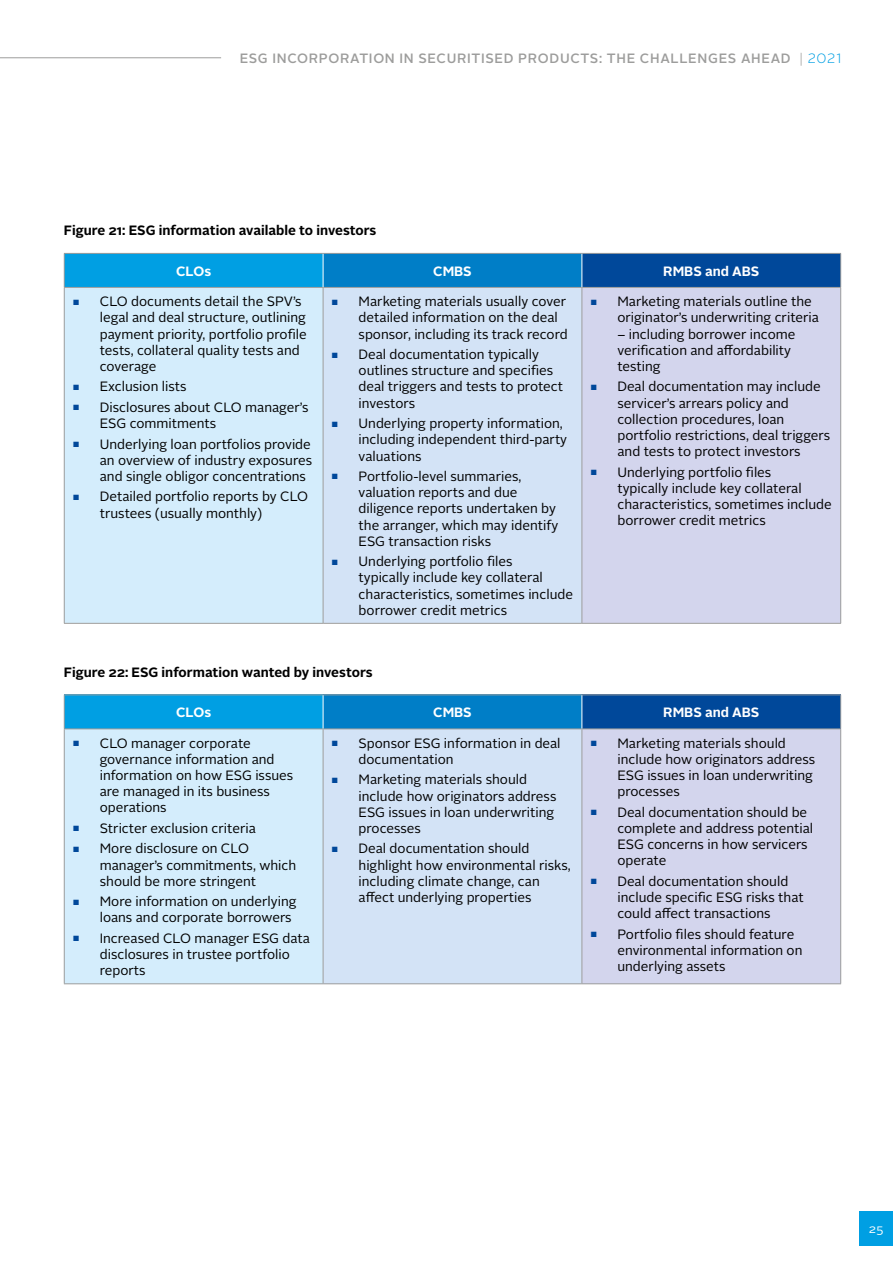
<style>
.page{position:relative;width:893px;height:1263px;background:#fff}
.page>*{position:absolute;margin:0;border:0;box-sizing:border-box;transform-origin:0 0}
.t1{font:13.5px/16.2px "Alright Sans";color:#000}
.t2{font:700 13.5px "Alright Sans";color:#000}
.t3{font:500 13.5px "Alright Sans";letter-spacing:.05em;color:#9d9d9c}
.t4{font:700 13.5px "Alright Sans";color:#fff}
.t5{font:12px "Alright Sans";color:#fff}
.s1{font-weight:300}
.s2{font-weight:300;color:#009fe3}
.s3{font-size:7.5px;color:#00489a}
</style>
<div class="page">
<div style="left:859px;top:1212px;width:34px;height:34px;background:#009fe3"></div>
<hr style="left:0;top:57px;width:221px;height:1px;background:#9d9d9c">
<div style="left:64px;top:253px;width:259px;height:34px;background:#009fe3"></div>
<div style="left:323px;top:253px;width:259px;height:34px;background:#007ec7"></div>
<div style="left:582px;top:253px;width:259px;height:34px;background:#00489a"></div>
<div style="left:64px;top:287px;width:259px;height:336px;background:#d4edfc"></div>
<div style="left:323px;top:287px;width:259px;height:336px;background:#d3e3f6"></div>
<div style="left:582px;top:287px;width:259px;height:336px;background:#d3d5ed"></div>
<hr style="left:64px;top:253px;width:259px;height:1px;background:#9d9d9c">
<hr style="left:64px;top:254px;width:1px;height:33px;background:#9d9d9c">
<hr style="left:323px;top:253px;width:259px;height:1px;background:#9d9d9c">
<hr style="left:582px;top:253px;width:259px;height:1px;background:#9d9d9c">
<hr style="left:840px;top:254px;width:1px;height:33px;background:#9d9d9c">
<hr style="left:64px;top:287px;width:259px;height:1px;background:#9d9d9c">
<hr style="left:64px;top:288px;width:1px;height:335px;background:#9d9d9c">
<hr style="left:323px;top:287px;width:259px;height:1px;background:#9d9d9c">
<hr style="left:323px;top:288px;width:1px;height:335px;background:#9d9d9c">
<hr style="left:582px;top:287px;width:259px;height:1px;background:#9d9d9c">
<hr style="left:581px;top:288px;width:1px;height:335px;background:#9d9d9c">
<hr style="left:840px;top:288px;width:1px;height:335px;background:#9d9d9c">
<hr style="left:64px;top:623px;width:259px;height:1px;background:#9d9d9c">
<hr style="left:323px;top:623px;width:259px;height:1px;background:#9d9d9c">
<hr style="left:582px;top:623px;width:259px;height:1px;background:#9d9d9c">
<hr style="left:323px;top:254px;width:1px;height:33px;background:#fff">
<hr style="left:581px;top:254px;width:1px;height:33px;background:#fff">
<div style="left:64px;top:695px;width:259px;height:34px;background:#009fe3"></div>
<div style="left:323px;top:695px;width:259px;height:34px;background:#007ec7"></div>
<div style="left:582px;top:695px;width:259px;height:34px;background:#00489a"></div>
<div style="left:64px;top:729px;width:259px;height:255px;background:#d4edfc"></div>
<div style="left:323px;top:729px;width:259px;height:255px;background:#d3e3f6"></div>
<div style="left:582px;top:729px;width:259px;height:255px;background:#d3d5ed"></div>
<hr style="left:64px;top:694px;width:259px;height:1px;background:#9d9d9c">
<hr style="left:64px;top:695px;width:1px;height:33px;background:#9d9d9c">
<hr style="left:323px;top:694px;width:259px;height:1px;background:#9d9d9c">
<hr style="left:582px;top:694px;width:259px;height:1px;background:#9d9d9c">
<hr style="left:840px;top:695px;width:1px;height:33px;background:#9d9d9c">
<hr style="left:64px;top:728px;width:259px;height:1px;background:#9d9d9c">
<hr style="left:64px;top:729px;width:1px;height:254px;background:#9d9d9c">
<hr style="left:323px;top:728px;width:259px;height:1px;background:#9d9d9c">
<hr style="left:323px;top:729px;width:1px;height:254px;background:#9d9d9c">
<hr style="left:582px;top:728px;width:259px;height:1px;background:#9d9d9c">
<hr style="left:581px;top:729px;width:1px;height:254px;background:#9d9d9c">
<hr style="left:840px;top:729px;width:1px;height:254px;background:#9d9d9c">
<hr style="left:64px;top:983px;width:259px;height:1px;background:#9d9d9c">
<hr style="left:323px;top:983px;width:259px;height:1px;background:#9d9d9c">
<hr style="left:582px;top:983px;width:259px;height:1px;background:#9d9d9c">
<hr style="left:323px;top:695px;width:1px;height:33px;background:#fff">
<hr style="left:581px;top:695px;width:1px;height:33px;background:#fff">
<p class="t3" style="left:240px;top:49px;width:604px">ESG INCORPORATION IN SECURITISED PRODUCTS: THE CHALLENGES AHEAD <span class="s1">|</span> <span class="s2">2021</span></p>
<p class="t2" style="left:64px;top:221px;width:314px">Figure 21: ESG information available to investors</p>
<p class="t4" style="left:176px;top:261px;width:37px">CLOs</p>
<p class="t4" style="left:433px;top:261px;width:40px">CMBS</p>
<p class="t4" style="left:663px;top:261px;width:98px">RMBS and ABS</p>
<p class="t1" style="left:100px;top:294px;width:209px;text-indent:-27px"><span class="s3">■</span> CLO documents detail the SPV’s legal and deal structure, outlining payment priority, portfolio profile tests, collateral quality tests and coverage</p>
<p class="t1" style="left:73px;top:379px;width:115px"><span class="s3">■</span> Exclusion lists</p>
<p class="t1" style="left:100px;top:399px;width:210px;text-indent:-27px"><span class="s3">■</span> Disclosures about CLO manager’s<br>ESG commitments</p>
<p class="t1" style="left:100px;top:436px;width:214px;text-align:justify;text-indent:-27px"><span class="s3">■</span> Underlying loan portfolios provide an overview of industry exposures and single obligor concentrations</p>
<p class="t1" style="left:100px;top:489px;width:210px;text-indent:-27px"><span class="s3">■</span> Detailed portfolio reports by CLO trustees (usually monthly)</p>
<p class="t1" style="left:359px;top:294px;width:211px;text-indent:-27px"><span class="s3">■</span> Marketing materials usually cover detailed information on the deal sponsor, including its track record</p>
<p class="t1" style="left:359px;top:346px;width:206px;text-indent:-27px"><span class="s3">■</span> Deal documentation typically outlines structure and specifies deal triggers and tests to protect investors</p>
<p class="t1" style="left:359px;top:415px;width:210px;text-indent:-27px"><span class="s3">■</span> Underlying property information, including independent third-party valuations</p>
<p class="t1" style="left:359px;top:468px;width:201px;text-indent:-27px"><span class="s3">■</span> Portfolio-level summaries, valuation reports and due diligence reports undertaken by the arranger, which may identify<br>ESG transaction risks</p>
<p class="t1" style="left:359px;top:554px;width:216px;text-indent:-27px"><span class="s3">■</span> Underlying portfolio files<br>typically include key collateral characteristics, sometimes include borrower credit metrics</p>
<p class="t1" style="left:617px;top:294px;width:203px;text-indent:-27px"><span class="s3">■</span> Marketing materials outline the originator’s underwriting criteria</p>
<p class="t1" style="left:617px;top:326px;width:180px">– including borrower income verification and affordability testing</p>
<p class="t1" style="left:617px;top:379px;width:214px;text-indent:-27px"><span class="s3">■</span> Deal documentation may include servicer’s arrears policy and collection procedures, loan portfolio restrictions, deal triggers and tests to protect investors</p>
<p class="t1" style="left:617px;top:464px;width:216px;text-indent:-27px"><span class="s3">■</span> Underlying portfolio files<br>typically include key collateral characteristics, sometimes include borrower credit metrics</p>
<p class="t2" style="left:64px;top:662px;width:310px">Figure 22: ESG information wanted by investors</p>
<p class="t4" style="left:176px;top:703px;width:37px">CLOs</p>
<p class="t4" style="left:433px;top:703px;width:40px">CMBS</p>
<p class="t4" style="left:663px;top:703px;width:98px">RMBS and ABS</p>
<p class="t1" style="left:100px;top:735px;width:195px;text-indent:-27px"><span class="s3">■</span> CLO manager corporate governance information and information on how ESG issues are managed in its business operations</p>
<p class="t1" style="left:73px;top:820px;width:185px"><span class="s3">■</span> Stricter exclusion criteria</p>
<p class="t1" style="left:100px;top:841px;width:198px;text-indent:-27px"><span class="s3">■</span> More disclosure on CLO manager’s commitments, which should be more stringent</p>
<p class="t1" style="left:100px;top:894px;width:198px;text-indent:-27px"><span class="s3">■</span> More information on underlying loans and corporate borrowers</p>
<p class="t1" style="left:100px;top:930px;width:212px;text-indent:-27px"><span class="s3">■</span> Increased CLO manager ESG data disclosures in trustee portfolio reports</p>
<p class="t1" style="left:359px;top:735px;width:204px;text-indent:-27px"><span class="s3">■</span> Sponsor ESG information in deal documentation</p>
<p class="t1" style="left:359px;top:772px;width:199px;text-indent:-27px"><span class="s3">■</span> Marketing materials should include how originators address<br>ESG issues in loan underwriting processes</p>
<p class="t1" style="left:359px;top:841px;width:214px;text-indent:-27px"><span class="s3">■</span> Deal documentation should highlight how environmental risks, including climate change, can affect underlying properties</p>
<p class="t1" style="left:617px;top:735px;width:199px;text-indent:-27px"><span class="s3">■</span> Marketing materials should include how originators address<br>ESG issues in loan underwriting processes</p>
<p class="t1" style="left:617px;top:804px;width:197px;text-indent:-27px"><span class="s3">■</span> Deal documentation should be complete and address potential<br>ESG concerns in how servicers operate</p>
<p class="t1" style="left:617px;top:873px;width:188px;text-indent:-27px"><span class="s3">■</span> Deal documentation should include specific ESG risks that could affect transactions</p>
<p class="t1" style="left:617px;top:926px;width:187px;text-indent:-27px"><span class="s3">■</span> Portfolio files should feature environmental information on underlying assets</p>
<p class="t5" style="left:869px;top:1221px;width:16px">25</p>
</div>
